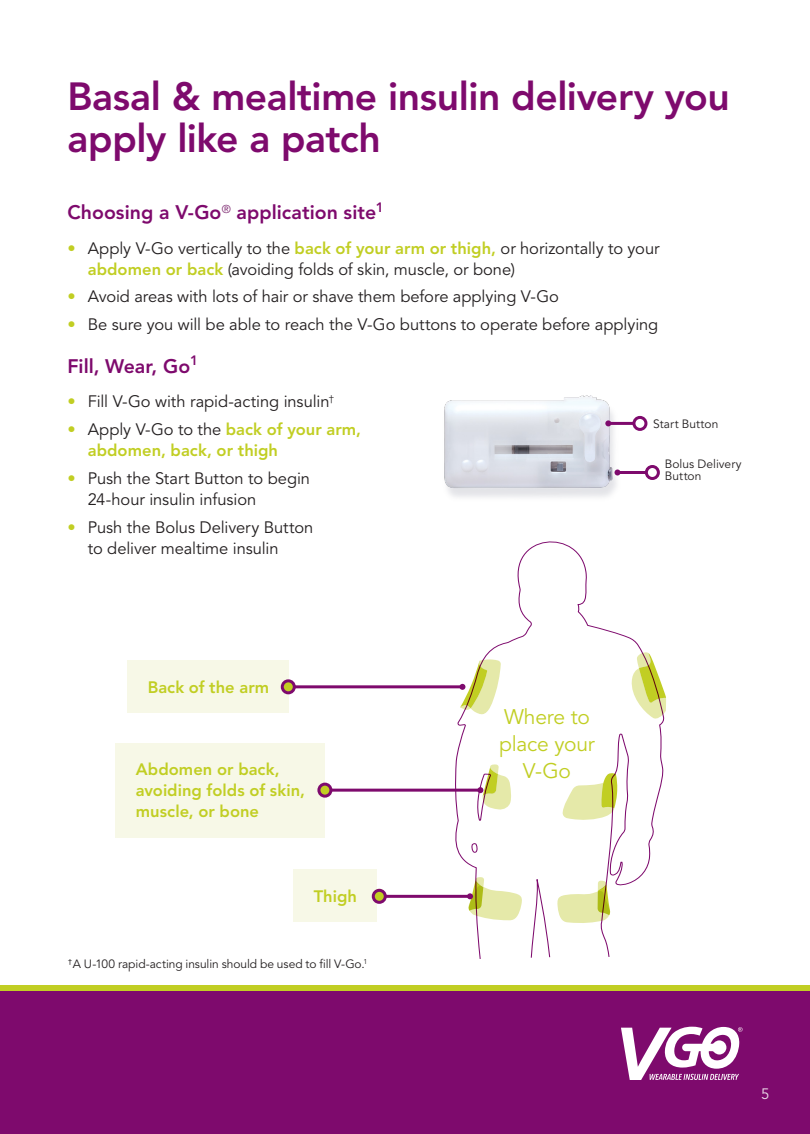
<style>
.page{position:relative;width:810px;height:1134px;background:#fff}
.page>*{position:absolute;margin:0;border:0;box-sizing:border-box;transform-origin:0 0}
.Section_Headline__26{font:800 39px/42px "Avenir LT Std";letter-spacing:-.01em;color:#7e0a6d}
.Callout__green_for_f{font:21px/27px "Avenir LT Std";letter-spacing:-.01em;color:#c1ce23;text-align:center}
.Section_Subhead__13{font:800 19.5px "Avenir LT Std";color:#7e0a6d}
.t1{font:16.5px/21px "Avenir LT Std";letter-spacing:-.005em;color:#231f20}
.Body_Copy__11_14{font:800 16.5px/21px "Avenir LT Std";letter-spacing:.005em;color:#c1ce23}
.t2{font:15px "Avenir LT Std";color:#fff}
.Footnote__8_9{font:12px/12px "Avenir LT Std";color:#231f20}
.s1{font-weight:800;color:#c1ce23}
.s2{font-weight:400;color:#231f20}
</style>
<div class="page">
<svg style="left:452px;top:541px;width:212px;height:418px"></svg>
<svg style="left:632px;top:652px;width:34px;height:67px"></svg>
<svg style="left:563px;top:773px;width:54px;height:47px"></svg>
<svg style="left:557px;top:881px;width:53px;height:42px"></svg>
<div style="left:0;top:986px;width:810px;height:148px;background:#7e0a6d"></div>
<div style="left:0;top:986px;width:810px;height:5px;background:#c1ce23"></div>
<svg style="left:621px;top:1027px;width:122px;height:53px"></svg>
<img style="left:444px;top:395px;width:212px;height:102px">
<div style="left:294px;top:869px;width:83px;height:53px;background:#f7f8e7"></div>
<div style="left:373px;top:889px;width:12px;height:14px;background:#c1ce23;border-radius:50%"></div>
<div style="left:127px;top:660px;width:162px;height:53px;background:#f7f8e7"></div>
<div style="left:116px;top:743px;width:209px;height:95px;background:#f7f8e7"></div>
<div style="left:320px;top:785px;width:10px;height:10px;background:#c1ce23;border-radius:50%"></div>
<hr style="left:331px;top:789px;width:149px;height:3px;background:#7e0a6d">
<svg style="left:477px;top:764px;width:34px;height:45px"></svg>
<div style="left:317px;top:783px;width:15px;height:15px;border:3px solid #7e0a6d;border-radius:50%"></div>
<div style="left:283px;top:682px;width:11px;height:10px;background:#c1ce23;border-radius:50%"></div>
<hr style="left:294px;top:685px;width:168px;height:3px;background:#7e0a6d">
<svg style="left:459px;top:659px;width:42px;height:55px"></svg>
<div style="left:281px;top:679px;width:15px;height:15px;border:3px solid #7e0a6d;border-radius:50%"></div>
<hr style="left:385px;top:895px;width:85px;height:3px;background:#7e0a6d">
<svg style="left:467px;top:877px;width:55px;height:43px"></svg>
<div style="left:372px;top:889px;width:15px;height:15px;border:3px solid #7e0a6d;border-radius:50%"></div>
<hr style="left:608px;top:422px;width:26px;height:3px;background:#7e0a6d">
<svg style="left:605px;top:420px;width:6px;height:6px"></svg>
<div style="left:632px;top:416px;width:15px;height:15px;border:3px solid #7e0a6d;border-radius:50%"></div>
<hr style="left:618px;top:471px;width:28px;height:3px;background:#7e0a6d">
<svg style="left:615px;top:470px;width:6px;height:6px"></svg>
<div style="left:645px;top:465px;width:15px;height:15px;border:3px solid #7e0a6d;border-radius:50%"></div>
<p class="Section_Headline__26" style="left:68px;top:76px;width:664px">Basal &amp; mealtime insulin delivery you apply like a patch</p>
<p class="Section_Subhead__13" style="left:68px;top:201px;width:318px">Choosing a V-Go<sup>®</sup> application site<sup>1</sup></p>
<p class="t1" style="left:88px;top:238px;width:573px;text-indent:-20px"><span class="s1">•</span> Apply V-Go vertically to the <span class="s1">back of your arm or thigh,</span> or horizontally to your <span class="s1">abdomen or back</span> (avoiding folds of skin, muscle, or bone)</p>
<p class="t1" style="left:68px;top:287px;width:493px"><span class="s1">•</span> Avoid areas with lots of hair or shave them before applying V-Go</p>
<p class="t1" style="left:68px;top:314px;width:592px"><span class="s1">•</span> Be sure you will be able to reach the V-Go buttons to operate before applying</p>
<p class="Section_Subhead__13" style="left:68px;top:354px;width:132px">Fill, Wear, Go<sup>1</sup></p>
<p class="t1" style="left:68px;top:392px;width:268px"><span class="s1">•</span> Fill V-Go with rapid-acting insulin<sup>†</sup></p>
<p class="Body_Copy__11_14" style="left:88px;top:419px;width:275px;text-indent:-20px">• <span class="s2">Apply V-Go to the</span> back of your arm, abdomen, back, or thigh</p>
<p class="t1" style="left:88px;top:468px;width:224px;text-indent:-20px"><span class="s1">•</span> Push the Start Button to begin<br>24-hour insulin infusion</p>
<p class="t1" style="left:88px;top:517px;width:227px;text-indent:-20px"><span class="s1">•</span> Push the Bolus Delivery Button to deliver mealtime insulin</p>
<p class="Footnote__8_9" style="left:653px;top:418px;width:67px">Start Button</p>
<p class="Footnote__8_9" style="left:665px;top:458px;width:78px">Bolus Delivery<br>Button</p>
<p class="Body_Copy__11_14" style="left:148px;top:676px;width:123px">Back of the arm</p>
<p class="Body_Copy__11_14" style="left:136px;top:759px;width:171px">Abdomen or back, avoiding folds of skin, muscle, or bone</p>
<p class="Body_Copy__11_14" style="left:314px;top:886px;width:45px">Thigh</p>
<p class="Footnote__8_9" style="left:68px;top:958px;width:301px"><sup>†</sup>A U-100 rapid-acting insulin should be used to fill V-Go.<sup>1</sup></p>
<p class="Callout__green_for_f" style="left:499px;top:704px;width:97px">Where to place your<br>V-Go</p>
<p class="t2" style="left:761px;top:1085px;width:10px">5</p>
</div>
